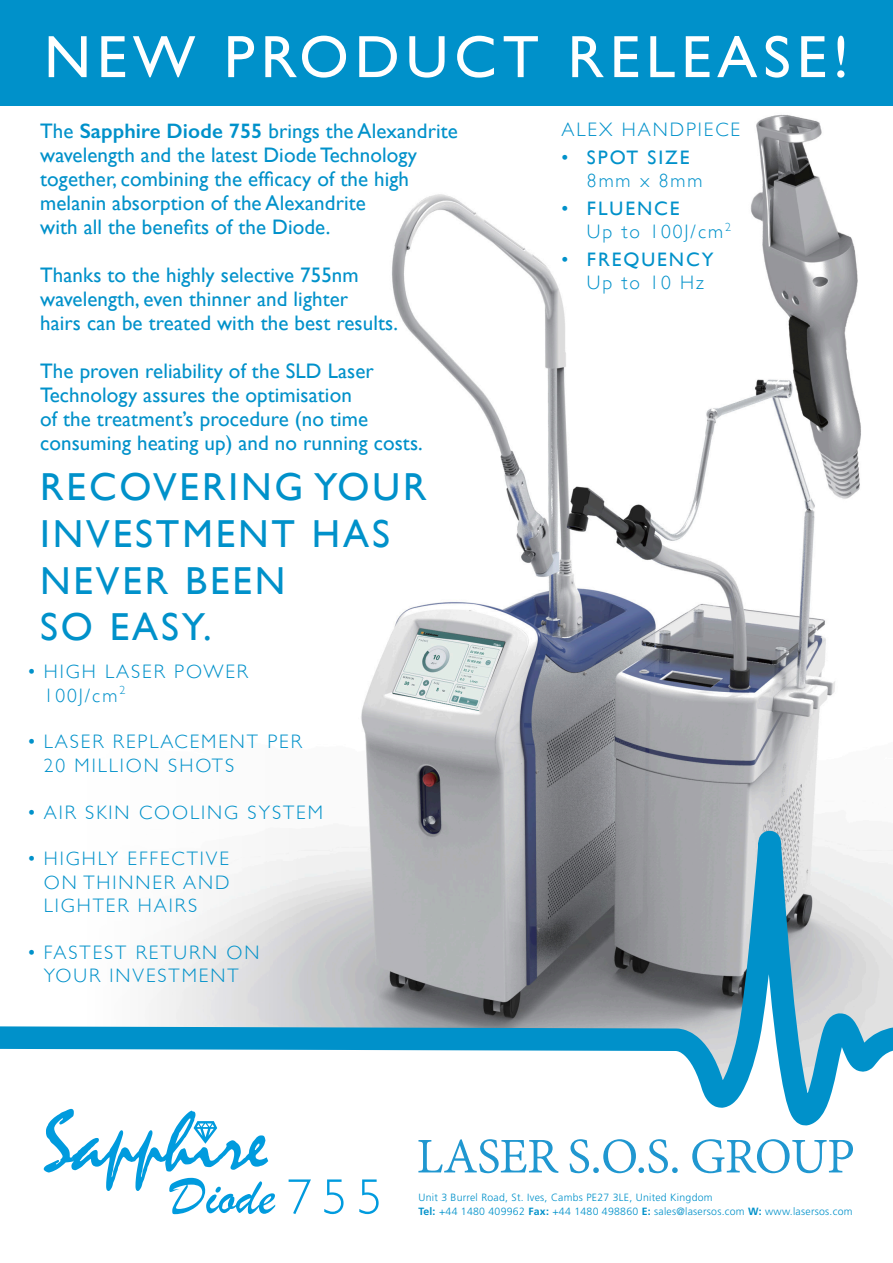
<style>
.page{position:relative;width:893px;height:1263px;background:#fff}
.page>*{position:absolute;margin:0;border:0;box-sizing:border-box;transform-origin:0 0}
.t1{font:60px "Gill Sans";letter-spacing:.1em;color:#fff}
.t2{font:39px/46.8px "Gill Sans";letter-spacing:.075em;color:#0091ca}
.t3{font:21px/24px "Gill Sans";letter-spacing:.005em;color:#0091ca}
.t4{font:300 19.5px/23.4px "Gill Sans";letter-spacing:.1em;color:#0091ca}
.t5{font:19.5px/23.4px "Gill Sans";letter-spacing:.1em;color:#0091ca}
.BODY{font:300 10.5px "Frutiger";letter-spacing:.025em;color:#0091ca}
.s1{font-weight:600}
.s2{font-weight:300}
.s3{font-weight:400}
.s4{font-weight:700}
</style>
<div class="page">
<img style="left:361px;top:194px;width:475px;height:648px">
<img style="left:736px;top:105px;width:157px;height:414px">
<div style="left:0;top:0;width:893px;height:105px;background:#0091ca"></div>
<svg style="left:0;top:842px;width:893px;height:284px"></svg>
<svg style="left:418px;top:1139px;width:140px;height:34px"></svg>
<svg style="left:570px;top:1139px;width:108px;height:34px"></svg>
<svg style="left:692px;top:1139px;width:161px;height:34px"></svg>
<svg style="left:289px;top:1179px;width:22px;height:35px"></svg>
<svg style="left:324px;top:1179px;width:20px;height:35px"></svg>
<svg style="left:359px;top:1179px;width:20px;height:35px"></svg>
<svg style="left:44px;top:1109px;width:231px;height:105px"></svg>
<p class="t1" style="left:44px;top:22px;width:806px">NEW PRODUCT RELEASE!</p>
<p class="t3" style="left:40px;top:118px;width:419px">The <span class="s1">Sapphire Diode 755</span> brings the Alexandrite wavelength and the latest Diode Technology together, combining the efficacy of the high melanin absorption of the Alexandrite<br>with all the benefits of the Diode.</p>
<p class="t3" style="left:40px;top:262px;width:359px">Thanks to the highly selective 755nm wavelength, even thinner and lighter<br>hairs can be treated with the best results.</p>
<p class="t3" style="left:40px;top:358px;width:384px">The proven reliability of the SLD Laser Technology assures the optimisation<br>of the treatment’s procedure (no time consuming heating up) and no running costs.</p>
<p class="t2" style="left:40px;top:463px;width:388px">RECOVERING YOUR<br>INVESTMENT HAS<br>NEVER BEEN<br>SO EASY.</p>
<p class="t4" style="left:44px;top:659px;width:206px;text-indent:-17px">• HIGH LASER POWER<br>100J/cm<sup>2</sup></p>
<p class="t4" style="left:44px;top:729px;width:260px;text-indent:-17px">• LASER REPLACEMENT PER<br>20 MILLION SHOTS</p>
<p class="t4" style="left:27px;top:800px;width:298px">• AIR SKIN COOLING SYSTEM</p>
<p class="t4" style="left:44px;top:846px;width:187px;text-align:justify;text-indent:-17px">• HIGHLY EFFECTIVE ON THINNER AND LIGHTER HAIRS</p>
<p class="t4" style="left:27px;top:940px;width:234px;text-align:center">• FASTEST RETURN ON<br>YOUR INVESTMENT</p>
<p class="t4" style="left:561px;top:117px;width:180px">ALEX HANDPIECE</p>
<p class="t5" style="left:587px;top:145px;width:117px;text-indent:-26px">• SPOT SIZE<br><span class="s2">8mm x 8mm</span></p>
<p class="t4" style="left:587px;top:196px;width:146px;text-indent:-26px"><span class="s3">• FLUENCE<br></span>Up to 100J/cm<sup>2</sup></p>
<p class="t5" style="left:587px;top:248px;width:128px;text-indent:-26px">• FREQUENCY<br><span class="s2">Up to 10 Hz</span></p>
<p class="BODY" style="left:418px;top:1191px;width:296px">Unit 3 Burrel Road, St. Ives, Cambs PE27 3LE, United Kingdom</p>
<p class="BODY" style="left:418px;top:1206px;width:436px"><span class="s4">Tel:</span> +44 1480 409962 <span class="s4">Fax:</span> +44 1480 498860 <span class="s4">E:</span> sales@lasersos.com <span class="s4">W:</span> www.lasersos.com</p>
</div>
